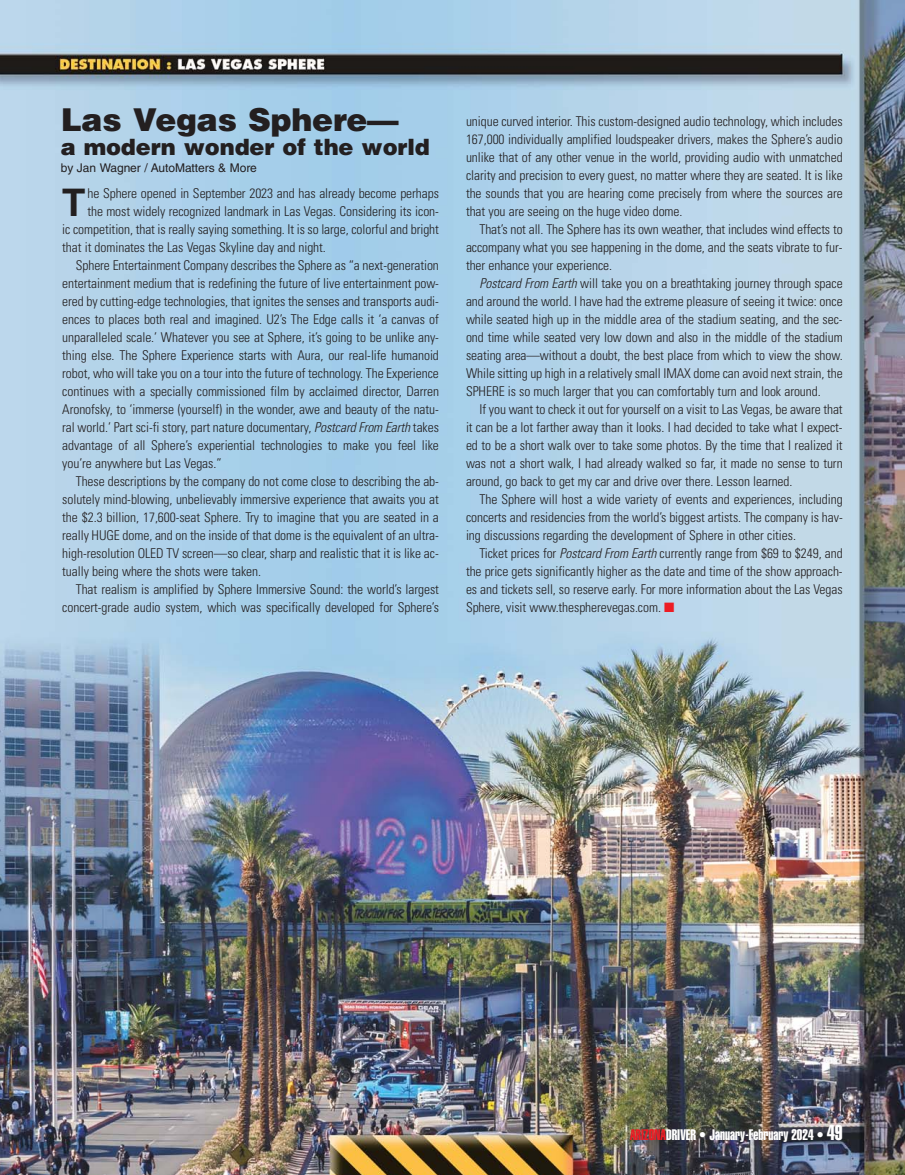
<style>
.page{position:relative;width:905px;height:1175px;background:#fff}
.page>*{position:absolute;margin:0;border:0;box-sizing:border-box;transform-origin:0 0}
.t1{font:700 38.1px "Helvetica";color:#231f20}
.t2{font:900 31.5px "Helvetica";letter-spacing:-.005em;color:#231f20}
.t3{font:900 22.5px "Helvetica";letter-spacing:-.005em;color:#231f20}
.t4{font:15px "Helvetica Extra Compressed";color:#fff}
.t5{font:300 condensed 13.5px/18px "Univers";letter-spacing:-.005em;color:#231f20;text-align:justify}
.t6{font:12px "Helvetica";letter-spacing:-.005em;color:#231f20}
.s1{font-style:italic}
.s2{color:#ed1c24}
.s3{font-size:21px}
</style>
<div class="page">
<img style="left:0;top:0;width:904px;height:1174px">
<h2 class="t2" style="left:61px;top:108px;width:339px">Las Vegas Sphere—</h2>
<h3 class="t3" style="left:61px;top:138px;width:370px">a modern wonder of the world</h3>
<p class="t6" style="left:61px;top:163px;width:198px">by Jan Wagner / AutoMatters &amp; More</p>
<h1 class="t1" style="left:62px;top:189px;width:25px">T</h1>
<p class="t5" style="left:87px;top:186px;width:353px">he Sphere opened in September 2023 and has already become perhaps</p>
<p class="t5" style="left:87px;top:204px;width:353px">the most widely recognized landmark in Las Vegas. Considering its icon-</p>
<p class="t5" style="left:62px;top:222px;width:378px">ic competition, that is really saying something. It is so large, colorful and bright</p>
<p class="t5" style="left:62px;top:240px;width:265px">that it dominates the Las Vegas Skyline day and night.</p>
<p class="t5" style="left:76px;top:258px;width:364px">Sphere Entertainment Company describes the Sphere as “a next-generation</p>
<p class="t5" style="left:62px;top:276px;width:378px">entertainment medium that is redefining the future of live entertainment pow-</p>
<p class="t5" style="left:62px;top:294px;width:378px">ered by cutting-edge technologies, that ignites the senses and transports audi-</p>
<p class="t5" style="left:62px;top:312px;width:378px">ences to places both real and imagined. U2’s The Edge calls it ‘a canvas of</p>
<p class="t5" style="left:62px;top:330px;width:378px">unparalleled scale.’ Whatever you see at Sphere, it’s going to be unlike any-</p>
<p class="t5" style="left:62px;top:348px;width:378px">thing else. The Sphere Experience starts with Aura, our real-life humanoid</p>
<p class="t5" style="left:62px;top:366px;width:378px">robot, who will take you on a tour into the future of technology. The Experience</p>
<p class="t5" style="left:62px;top:384px;width:378px">continues with a specially commissioned film by acclaimed director, Darren</p>
<p class="t5" style="left:62px;top:402px;width:378px">Aronofsky, to ‘immerse (yourself) in the wonder, awe and beauty of the natu-</p>
<p class="t5" style="left:62px;top:420px;width:378px">ral world.’ Part sci-fi story, part nature documentary, <span class="s1">Postcard From Earth</span>takes</p>
<p class="t5" style="left:62px;top:438px;width:378px">advantage of all Sphere’s experiential technologies to make you feel like</p>
<p class="t5" style="left:62px;top:456px;width:161px">you’re anywhere but Las Vegas.”</p>
<p class="t5" style="left:76px;top:474px;width:364px">These descriptions by the company do not come close to describing the ab -</p>
<p class="t5" style="left:62px;top:492px;width:378px">solutely mind-blowing, unbelievably immersive experience that awaits you at</p>
<p class="t5" style="left:62px;top:510px;width:378px">the $2.3 billion, 17,600-seat Sphere. Try to imagine that you are seated in a</p>
<p class="t5" style="left:62px;top:528px;width:378px">real ly HUGE dome, and on the inside of that dome is the equivalent of an ultra-</p>
<p class="t5" style="left:62px;top:546px;width:378px">high-resolution OLED TV screen—so clear, sharp and realistic that it is like ac -</p>
<p class="t5" style="left:62px;top:564px;width:200px">tually being where the shots were taken.</p>
<p class="t5" style="left:76px;top:582px;width:365px">That realism is amplified by Sphere Immersive Sound: the world’s largest</p>
<p class="t5" style="left:62px;top:600px;width:378px">concert-grade audio system, which was specifically developed for Sphere’s</p>
<p class="t5" style="left:466px;top:114px;width:378px">unique curved interior. This custom-designed audio technology, which includes 167,000 individually amplified loudspeaker drivers, makes the Sphere’s audio unlike that of any other venue in the world, providing audio with unmatched clarity and precision to every guest, no matter where they are seated. It is like the sounds that you are hearing come precisely from where the sources are that you are seeing on the huge video dome.</p>
<p class="t5" style="left:466px;top:222px;width:378px;text-indent:14px">That’s not all. The Sphere has its own weather, that includes wind effects to accompany what you see happening in the dome, and the seats vibrate to fur&shy;ther enhance your experience.</p>
<p class="t5" style="left:466px;top:276px;width:378px;text-indent:13px"><span class="s1">Postcard From Earth</span>will take you on a breathtaking journey through space and around the world. I have had the extreme pleasure of seeing it twice: once while seated high up in the middle area of the stadium seating, and the sec&shy;ond time while seated very low down and also in the middle of the stadium seat ing area—without a doubt, the best place from which to view the show.<br>While sitting up high in a relatively small IMAX dome can avoid next strain, the SPHERE is so much larger that you can comfortably turn and look around.</p>
<p class="t5" style="left:466px;top:402px;width:378px;text-indent:14px">If you want to check it out for yourself on a visit to Las Vegas, be aware that it can be a lot farther away than it looks. I had decided to take what I expect&shy;ed to be a short walk over to take some photos. By the time that I realized it was not a short walk, I had already walked so far, it made no sense to turn around, go back to get my car and drive over there. Lesson learned.</p>
<p class="t5" style="left:466px;top:492px;width:378px;text-indent:14px">The Sphere will host a wide variety of events and experiences, including concerts and residencies from the world’s biggest artists. The company is hav&shy;ing discussions regarding the development of Sphere in other cities.</p>
<p class="t5" style="left:466px;top:546px;width:378px;text-indent:14px">Ticket prices for <span class="s1">Postcard From Earth</span>currently range from $69 to $249, and the price gets significantly higher as the date and time of the show approach&shy;es and tickets sell, so reserve early. For more information about the Las Vegas Sphere, visit www.thespherevegas.com. <span class="s2">■</span></p>
<p class="t4" style="left:630px;top:1129px;width:214px"><span class="s2">ARIZONA</span>DRIVER • January-February 2024 • <span class="s3">49</span></p>
</div>
